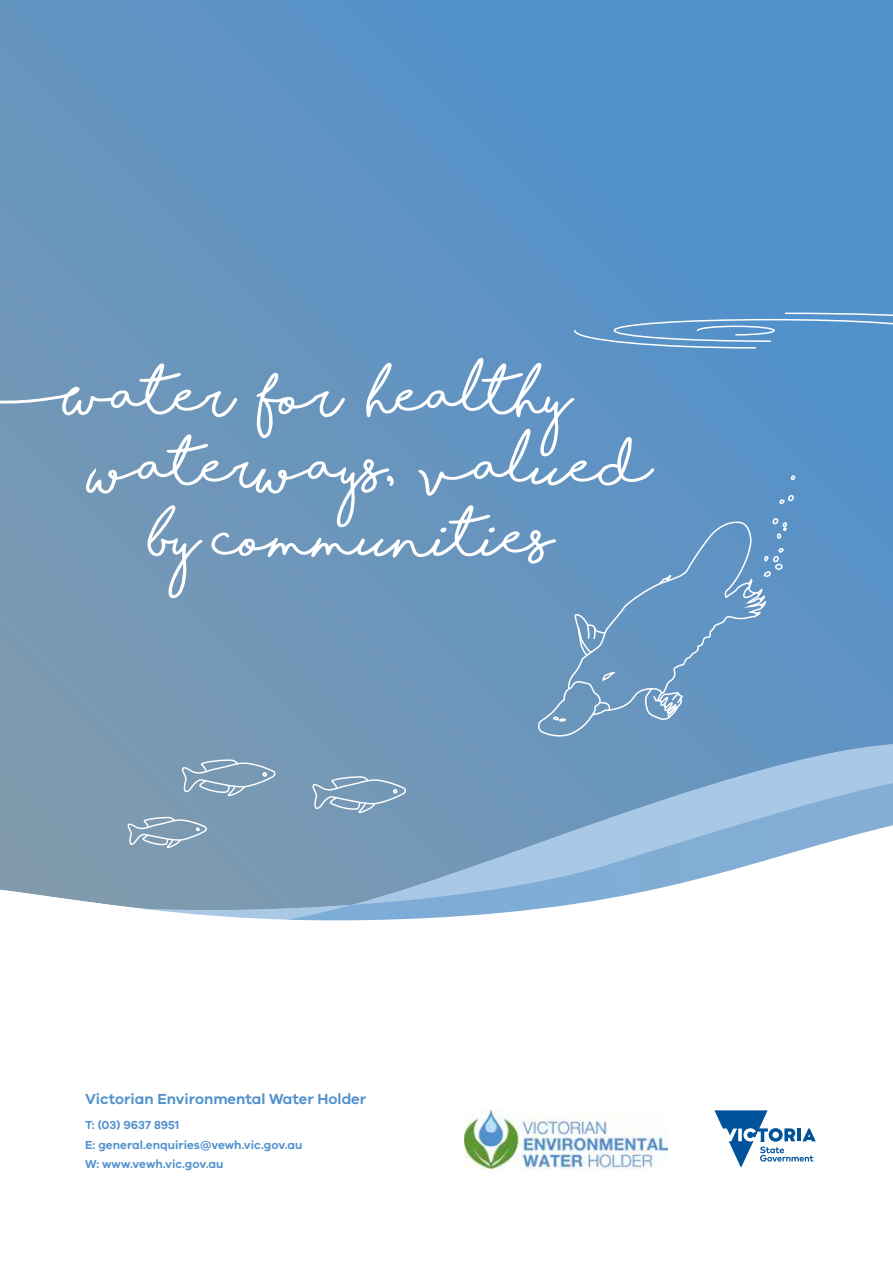
<style>
.page{position:relative;width:893px;height:1263px;background:#fff}
.page>*{position:absolute;margin:0;border:0;box-sizing:border-box;transform-origin:0 0}
.t1{font:700 51px "Shorelines Script";color:#fff}
.t2{font:600 15px "VIC";color:#5091cd}
.t3{font:600 12px/19.2px "VIC";color:#5091cd}
</style>
<div class="page">
<div style="left:0;top:0;width:893px;height:1150px;background:linear-gradient(to right,#7297b7,#4f90cd)"></div>
<svg style="left:573px;top:312px;width:320px;height:37px"></svg>
<div style="left:536px;top:474px;width:260px;height:260px;background:#6294c2"></div>
<svg style="left:0;top:734px;width:893px;height:43px"></svg>
<svg style="left:0;top:777px;width:893px;height:391px"></svg>
<img style="left:465px;top:1109px;width:203px;height:61px">
<svg style="left:714px;top:1110px;width:102px;height:58px"></svg>
<svg style="left:0;top:367px;width:60px;height:42px"></svg>
<h1 class="t1" style="left:65px;top:377px;width:509px">Water for healthy</h1>
<h1 class="t1" style="left:93px;top:448px;width:561px">waterways, valued</h1>
<h1 class="t1" style="left:149px;top:519px;width:407px">by communities</h1>
<p class="t2" style="left:85px;top:1089px;width:283px">Victorian Environmental Water Holder</p>
<p class="t3" style="left:85px;top:1115px;width:219px">T: (03) 9637 8951<br>E: general.enquiries@vewh.vic.gov.au<br>W: www.vewh.vic.gov.au</p>
</div>
